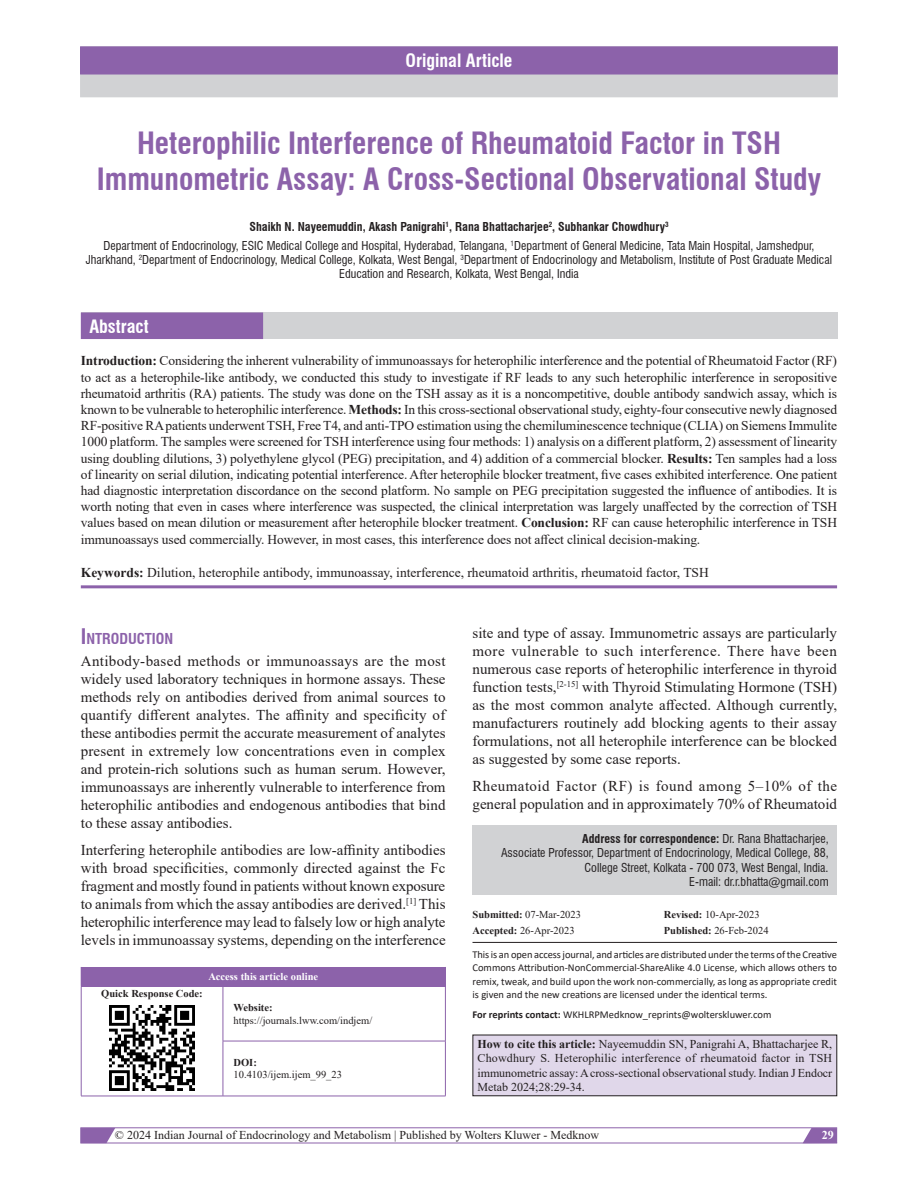
<style>
.page{position:relative;width:918px;height:1188px;background:#fff}
.page>*{position:absolute;margin:0;border:0;box-sizing:border-box;transform-origin:0 0}
.AT{font:700 condensed 30px/36px "Swiss 721 BT";color:#8c62aa;text-align:center}
.AH{font:700 condensed 18px "Swiss 721 BT";color:#fff}
.ABSH{font:700 condensed 18px "Swiss 721 BT";color:#fff}
.TX{font:15px/18px "Times New Roman";color:#231f20;text-align:justify}
.t1{font:700 condensed 14.7px "Swiss 721 BT";color:#8c62aa}
.ABS{font:13.5px/16.2px "Times New Roman";letter-spacing:-.01em;color:#231f20;text-align:justify}
.KWD{font:13.5px "Times New Roman";color:#231f20}
.AFF{font:condensed 12px/14.4px "Swiss 721 BT";color:#231f20;text-align:center}
.HTC{font:12px/14.4px "Times New Roman";color:#231f20;text-align:justify}
.ADD{font:condensed 12px/14.4px "Swiss 721 BT";color:#231f20;text-align:right}
.AU{font:700 condensed 12px "Swiss 721 BT";color:#231f20}
.t2{font:700 12px "Times New Roman";color:#fff}
.OS{font:10.5px/13.5px "Calibri";color:#231f20;text-align:justify}
.HIS{font:10.5px "Times New Roman";color:#231f20}
.Website{font:10.5px/12.6px "Times New Roman";color:#231f20}
.ATAO{font:700 10.5px "Times New Roman";color:#fff}
.QRC{font:700 10.5px "Times New Roman";color:#231f20}
.s1{font-weight:700}
.s2{font-size:21px}
</style>
<div class="page">
<svg style="left:80px;top:1127px;width:758px;height:16px"></svg>
<div style="left:81px;top:313px;width:756px;height:26px;background:#d1d2d4"></div>
<div style="left:81px;top:312px;width:182px;height:27px;background:#8c62aa"></div>
<div style="left:80px;top:46px;width:758px;height:51px;background:#d1d2d4"></div>
<div style="left:81px;top:47px;width:756px;height:27px;background:#8c62aa"></div>
<div style="left:80px;top:46px;width:758px;height:29px;border:2px solid #8c62aa"></div>
<hr style="left:81px;top:585px;width:756px;height:3px;background:#8c62aa">
<div style="left:472px;top:825px;width:365px;height:69px;background:#d1d2d4"></div>
<div style="left:81px;top:967px;width:364px;height:19px;background:#8c62aa"></div>
<svg style="left:445px;top:967px;width:1px;height:19px"></svg>
<hr style="left:81px;top:986px;width:1px;height:55px;background:#8c62aa">
<hr style="left:81px;top:1041px;width:1px;height:55px;background:#8c62aa">
<hr style="left:81px;top:986px;width:142px;height:1px;background:#8c62aa">
<hr style="left:223px;top:986px;width:1px;height:55px;background:#8c62aa">
<hr style="left:223px;top:986px;width:223px;height:1px;background:#8c62aa">
<hr style="left:445px;top:986px;width:1px;height:55px;background:#8c62aa">
<hr style="left:81px;top:1096px;width:142px;height:1px;background:#8c62aa">
<hr style="left:223px;top:1041px;width:1px;height:55px;background:#8c62aa">
<hr style="left:223px;top:1041px;width:223px;height:1px;background:#8c62aa">
<hr style="left:445px;top:1041px;width:1px;height:55px;background:#8c62aa">
<hr style="left:223px;top:1096px;width:223px;height:1px;background:#8c62aa">
<img style="left:110px;top:1005px;width:85px;height:85px">
<hr style="left:472px;top:942px;width:365px;height:1px;background:#231f20">
<div style="left:473px;top:1035px;width:364px;height:61px;background:#e0d7ea"></div>
<div style="left:472px;top:1035px;width:365px;height:61px;border:1px solid #231f20"></div>
<p class="AH" style="left:405px;top:50px;width:109px">Original Article</p>
<p class="AT" style="left:97px;top:125px;width:726px">Heterophilic Interference of Rheumatoid Factor in TSH<br>Immunometric Assay: A Cross‑Sectional Observational Study</p>
<p class="AU" style="left:249px;top:219px;width:421px">Shaikh N. Nayeemuddin, Akash Panigrahi<sup>1</sup>, Rana Bhattacharjee<sup>2</sup>, Subhankar Chowdhury<sup>3</sup></p>
<p class="AFF" style="left:86px;top:238px;width:748px">Department of Endocrinology, ESIC Medical College and Hospital, Hyderabad, Telangana, <sup>1</sup>Department of General Medicine, Tata Main Hospital, Jamshedpur,<br>Jharkhand, <sup>2</sup>Department of Endocrinology, Medical College, Kolkata, West Bengal, <sup>3</sup>Department of Endocrinology and Metabolism, Institute of Post Graduate Medical<br>Education and Research, Kolkata, West Bengal, India</p>
<p class="ABSH" style="left:89px;top:315px;width:61px">Abstract</p>
<p class="ABS" style="left:81px;top:352px;width:758px"><span class="s1">Introduction:</span> Considering the inherent vulnerability of immunoassays for heterophilic interference and the potential of Rheumatoid Factor (RF) to act as a heterophile‑like antibody, we conducted this study to investigate if RF leads to any such heterophilic interference in seropositive rheumatoid arthritis (RA) patients. The study was done on the TSH assay as it is a noncompetitive, double antibody sandwich assay, which is known to be vulnerable to heterophilic interference. <span class="s1">Methods:</span> In this cross-sectional observational study, eighty‑four consecutive newly diagnosed RF‑positive RA patients underwent TSH, Free T4, and anti‑TPO estimation using the chemiluminescence technique (CLIA) on Siemens Immulite 1000 platform. The samples were screened for TSH interference using four methods: 1) analysis on a different platform, 2) assessment of linearity using doubling dilutions, 3) polyethylene glycol (PEG) precipitation, and 4) addition of a commercial blocker. <span class="s1">Results:</span> Ten samples had a loss of linearity on serial dilution, indicating potential interference. After heterophile blocker treatment, five cases exhibited interference. One patient had diagnostic interpretation discordance on the second platform. No sample on PEG precipitation suggested the influence of antibodies. It is worth noting that even in cases where interference was suspected, the clinical interpretation was largely unaffected by the correction of TSH values based on mean dilution or measurement after heterophile blocker treatment. <span class="s1">Conclusion:</span> RF can cause heterophilic interference in TSH immunoassays used commercially. However, in most cases, this interference does not affect clinical decision‑making.</p>
<p class="KWD" style="left:81px;top:563px;width:630px"><span class="s1">Keywords:</span> Dilution, heterophile antibody, immunoassay, interference, rheumatoid arthritis, rheumatoid factor, TSH</p>
<h1 class="t1" style="left:81px;top:630px;width:94px"><span class="s2">I</span>NTRODUCTION</h1>
<p class="TX" style="left:81px;top:652px;width:366px">Antibody‑based methods or immunoassays are the most widely used laboratory techniques in hormone assays. These methods rely on antibodies derived from animal sources to quantify different analytes. The affinity and specificity of these antibodies permit the accurate measurement of analytes present in extremely low concentrations even in complex and protein‑rich solutions such as human serum. However, immunoassays are inherently vulnerable to interference from heterophilic antibodies and endogenous antibodies that bind to these assay antibodies.</p>
<p class="TX" style="left:81px;top:840px;width:366px">Interfering heterophile antibodies are low‑affinity antibodies with broad specificities, commonly directed against the Fc fragment and mostly found in patients without known exposure to animals from which the assay antibodies are derived.<sup>[1]</sup> This heterophilic interference may lead to falsely low or high analyte levels in immunoassay systems, depending on the interference</p>
<p class="ATAO" style="left:208px;top:969px;width:111px">Access this article online</p>
<p class="QRC" style="left:101px;top:986px;width:103px">Quick Response Code:</p>
<p class="Website" style="left:234px;top:1001px;width:140px"><span class="s1">Website: </span>https://journals.lww.com/indjem/</p>
<p class="Website" style="left:234px;top:1056px;width:110px"><span class="s1">DOI:<br></span>10.4103/ijem.ijem_99_23</p>
<p class="TX" style="left:472px;top:624px;width:366px">site and type of assay. Immunometric assays are particularly more vulnerable to such interference. There have been numerous case reports of heterophilic interference in thyroid function tests,<sup>[2‑15]</sup> with Thyroid Stimulating Hormone (TSH) as the most common analyte affected. Although currently, manufacturers routinely add blocking agents to their assay formulations, not all heterophile interference can be blocked as suggested by some case reports.</p>
<p class="TX" style="left:472px;top:776px;width:366px">Rheumatoid Factor (RF) is found among 5–10% of the general population and in approximately 70% of Rheumatoid</p>
<p class="ADD" style="left:501px;top:831px;width:329px"><span class="s1">Address for correspondence:</span> Dr. Rana Bhattacharjee,<br>Associate Professor, Department of Endocrinology, Medical College, 88, College Street, Kolkata ‑ 700 073, West Bengal, India.<br>E‑mail: dr.r.bhatta@gmail.com</p>
<p class="HIS" style="left:472px;top:907px;width:110px"><span class="s1">Submitted:</span> 07‑Mar‑2023</p>
<p class="HIS" style="left:472px;top:923px;width:104px"><span class="s1">Accepted:</span> 26‑Apr‑2023</p>
<p class="HIS" style="left:664px;top:907px;width:97px"><span class="s1">Revised:</span> 10‑Apr‑2023</p>
<p class="HIS" style="left:664px;top:923px;width:106px"><span class="s1">Published:</span> 26-Feb-2024</p>
<p class="OS" style="left:472px;top:947px;width:366px">This is an open access journal, and articles are distributed under the terms of the Creative Commons Attribution‑NonCommercial‑ShareAlike 4.0 License, which allows others to remix, tweak, and build upon the work non‑commercially, as long as appropriate credit is given and the new creations are licensed under the identical terms.</p>
<p class="OS" style="left:472px;top:1008px;width:300px"><span class="s1">For reprints contact:</span> WKHLRPMedknow_reprints@wolterskluwer.com</p>
<p class="HTC" style="left:478px;top:1036px;width:356px"><span class="s1">How to cite this article:</span> Nayeemuddin SN, Panigrahi A, Bhattacharjee R, Chowdhury S. Heterophilic interference of rheumatoid factor in TSH immunometric assay: Across‑sectional observational study. Indian J Endocr Metab 2024;28:29-34.</p>
<p class="HTC" style="left:115px;top:1128px;width:486px">© 2024 Indian Journal of Endocrinology and Metabolism | Published by Wolters Kluwer - Medknow</p>
<p class="t2" style="left:822px;top:1127px;width:13px">29</p>
</div>
